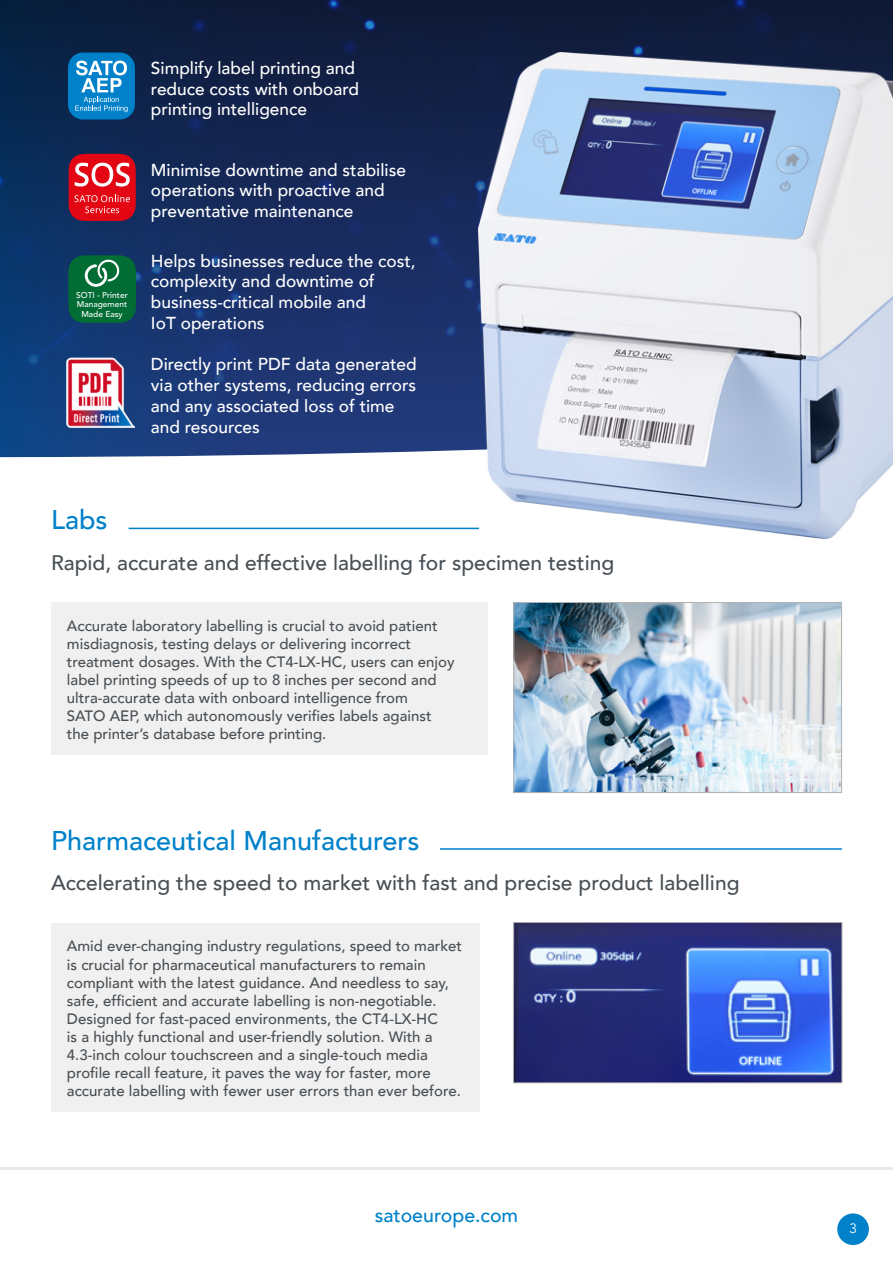
<style>
.page{position:relative;width:893px;height:1263px;background:#fff}
.page>*{position:absolute;margin:0;border:0;box-sizing:border-box;transform-origin:0 0}
.t1{font:500 27px "Avenir";color:#0081c9}
.t2{font:500 21px "Avenir";color:#484f54}
.t3{font:500 19.5px "Avenir";color:#0081c9}
.t4{font:500 17.25px/20.7px "Avenir";color:#fff}
.t5{font:500 15px/18px "Avenir";color:#484f54}
.t6{font:13.5px "Avenir";color:#fff}
.t7{font:500 8.4px/9.4px "Avenir";color:#fff;text-align:center}
</style>
<div class="page">
<div style="left:837px;top:1213px;width:32px;height:32px;background:#0081c9;border-radius:50%"></div>
<hr style="left:0;top:1167px;width:893px;height:2px;background:#e9e9e9">
<img style="left:0;top:0;width:893px;height:445px">
<div style="left:51px;top:602px;width:437px;height:153px;background:#f1f0f0"></div>
<div style="left:51px;top:923px;width:428px;height:188px;background:#f1f0f0"></div>
<hr style="left:129px;top:528px;width:350px;height:1px;background:#0081c9">
<hr style="left:440px;top:848px;width:402px;height:2px;background:#0081c9">
<img style="left:478px;top:52px;width:415px;height:486px">
<img style="left:515px;top:604px;width:325px;height:187px">
<div style="left:513px;top:602px;width:329px;height:191px;border:1px solid #b3b2b2"></div>
<img style="left:515px;top:924px;width:325px;height:157px">
<div style="left:513px;top:922px;width:329px;height:161px;border:1px solid #b3b2b2"></div>
<div style="left:68px;top:53px;width:67px;height:66px;background:#0081c9;border-radius:15px"></div>
<svg style="left:75px;top:61px;width:53px;height:51px"></svg>
<svg style="left:69px;top:154px;width:67px;height:67px;background:#dd2e3a"></svg>
<img style="left:67px;top:358px;width:68px;height:70px">
<svg style="left:68px;top:255px;width:68px;height:68px;background:#117142"></svg>
<p class="t7" style="left:76px;top:290px;width:53px">SOTI - Printer<br>Management<br>Made Easy</p>
<p class="t4" style="left:151px;top:57px;width:210px">Simplify label printing and reduce costs with onboard printing intelligence</p>
<p class="t4" style="left:151px;top:158px;width:256px">Minimise downtime and stabilise operations with proactive and preventative maintenance</p>
<p class="t4" style="left:151px;top:249px;width:266px">Helps businesses reduce the cost, complexity and downtime of business-critical mobile and<br>IoT operations</p>
<p class="t4" style="left:151px;top:353px;width:267px">Directly print PDF data generated via other systems, reducing errors and any associated loss of time and resources</p>
<h1 class="t1" style="left:51px;top:497px;width:58px">Labs</h1>
<h2 class="t2" style="left:51px;top:544px;width:565px">Rapid, accurate and effective labelling for specimen testing</h2>
<p class="t5" style="left:67px;top:616px;width:389px">Accurate laboratory labelling is crucial to avoid patient misdiagnosis, testing delays or delivering incorrect treatment dosages. With the CT4-LX-HC, users can enjoy label printing speeds of up to 8 inches per second and ultra-accurate data with onboard intelligence from<br>SATO AEP, which autonomously verifies labels against the printer’s database before printing.</p>
<h1 class="t1" style="left:51px;top:817px;width:370px">Pharmaceutical Manufacturers</h1>
<h2 class="t2" style="left:51px;top:865px;width:690px">Accelerating the speed to market with fast and precise product labelling</h2>
<p class="t5" style="left:67px;top:936px;width:397px">Amid ever-changing industry regulations, speed to market is crucial for pharmaceutical manufacturers to remain compliant with the latest guidance. And needless to say, safe, efficient and accurate labelling is non-negotiable.<br>Designed for fast-paced environments, the CT4-LX-HC<br>is a highly functional and user-friendly solution. With a 4.3-inch colour touchscreen and a single-touch media profile recall feature, it paves the way for faster, more accurate labelling with fewer user errors than ever before.</p>
<h3 class="t3" style="left:375px;top:1198px;width:145px">satoeurope.com</h3>
<p class="t6" style="left:849px;top:1220px;width:9px">3</p>
</div>
